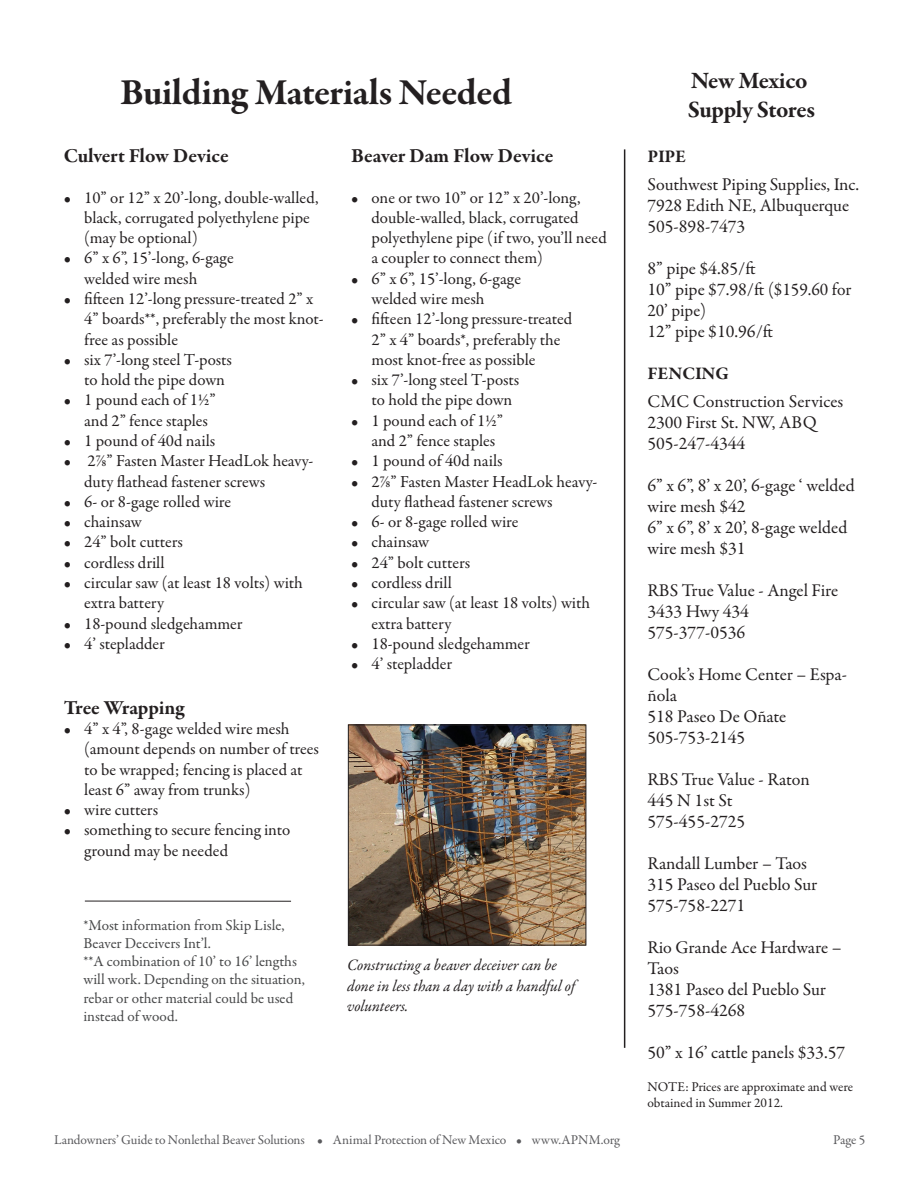
<style>
.page{position:relative;width:918px;height:1188px;background:#fff}
.page>*{position:absolute;margin:0;border:0;box-sizing:border-box;transform-origin:0 0}
.t1{font:700 37.5px "Garamond Premr Pro";letter-spacing:-.01em;color:#231f20}
.t2{font:700 24px "Garamond Premr Pro";letter-spacing:-.02em;color:#231f20}
.t3{font:700 20.25px "Garamond Premr Pro";color:#231f20}
.t4{font:18px/21px "Garamond Premr Pro";color:#231f20}
.t5{font:700 18px "Garamond Premr Pro";color:#231f20}
.t6{font:16.95px/20.2px "Garamond Premr Pro";color:#231f20}
.t7{font:italic 16.05px/20.2px "Garamond Premr Pro";color:#231f20}
.t8{font:15.15px/18.3px "Garamond Premr Pro";letter-spacing:-.005em;color:#464748}
.t9{font:13.5px "Garamond Premr Pro";letter-spacing:-.01em;color:#5a5a5d}
.t10{font:13.5px/16.5px "Garamond Premr Pro";letter-spacing:-.005em;color:#231f20}
</style>
<div class="page">
<img style="left:350px;top:727px;width:234px;height:217px">
<div style="left:348px;top:725px;width:238px;height:221px;border:1px solid #231f20"></div>
<hr style="left:85px;top:901px;width:206px;height:1px;background:#231f20">
<hr style="left:624px;top:149px;width:1px;height:899px;background:#231f20">
<p class="t1" style="left:120px;top:69px;width:394px">Building Materials Needed</p>
<p class="t3" style="left:64px;top:143px;width:166px">Culvert Flow Device</p>
<p class="t6" style="left:84px;top:188px;width:236px;text-indent:-20px">• 10” or 12” x 20’-long, double-walled, black, corrugated polyethylene pipe (may be optional)</p>
<p class="t6" style="left:64px;top:248px;width:171px">• 6” x 6”, 15’-long, 6-gage</p>
<p class="t6" style="left:84px;top:269px;width:115px">welded wire mesh</p>
<p class="t6" style="left:84px;top:289px;width:241px;text-indent:-20px">• fifteen 12’-long pressure-treated 2” x<br>4” boards**, preferably the most knot&shy;free as possible</p>
<p class="t6" style="left:64px;top:350px;width:170px">• six 7’-long steel T-posts</p>
<p class="t6" style="left:84px;top:370px;width:142px">to hold the pipe down</p>
<p class="t6" style="left:64px;top:390px;width:153px">• 1 pound each of 1½”</p>
<p class="t6" style="left:84px;top:411px;width:125px">and 2” fence staples</p>
<p class="t6" style="left:64px;top:431px;width:153px">• 1 pound of 40d nails</p>
<p class="t6" style="left:84px;top:451px;width:231px;text-indent:-20px">• 27/8” Fasten Master HeadLok heavy&shy;duty flathead fastener screws</p>
<p class="t6" style="left:64px;top:492px;width:169px">• 6- or 8-gage rolled wire</p>
<p class="t6" style="left:64px;top:512px;width:80px">• chainsaw</p>
<p class="t6" style="left:64px;top:532px;width:120px">• 24” bolt cutters</p>
<p class="t6" style="left:64px;top:553px;width:102px">• cordless drill</p>
<p class="t6" style="left:84px;top:573px;width:220px;text-indent:-20px">• circular saw (at least 18 volts) with extra battery</p>
<p class="t6" style="left:64px;top:614px;width:180px">• 18-pound sledgehammer</p>
<p class="t6" style="left:64px;top:634px;width:102px">• 4’ stepladder</p>
<p class="t3" style="left:64px;top:695px;width:122px">Tree Wrapping</p>
<p class="t6" style="left:84px;top:719px;width:236px;text-indent:-20px">• 4” x 4”, 8-gage welded wire mesh (amount depends on number of trees to be wrapped; fencing is placed at least 6” away from trunks)</p>
<p class="t6" style="left:64px;top:800px;width:96px">• wire cutters</p>
<p class="t6" style="left:84px;top:820px;width:208px;text-indent:-20px">• something to secure fencing into ground may be needed</p>
<p class="t3" style="left:351px;top:143px;width:204px">Beaver Dam Flow Device</p>
<p class="t6" style="left:372px;top:188px;width:237px;text-indent:-20px">• one or two 10” or 12” x 20’-long, double-walled, black, corrugated polyethylene pipe (if two, you’ll need a coupler to connect them)</p>
<p class="t6" style="left:351px;top:269px;width:171px">• 6” x 6”, 15’-long, 6-gage</p>
<p class="t6" style="left:372px;top:289px;width:115px">welded wire mesh</p>
<p class="t6" style="left:351px;top:309px;width:223px">• fifteen 12’-long pressure-treated</p>
<p class="t6" style="left:372px;top:330px;width:190px">2” x 4” boards*, preferably the</p>
<p class="t6" style="left:372px;top:350px;width:165px">most knot-free as possible</p>
<p class="t6" style="left:351px;top:370px;width:170px">• six 7’-long steel T-posts</p>
<p class="t6" style="left:372px;top:390px;width:142px">to hold the pipe down</p>
<p class="t6" style="left:351px;top:411px;width:153px">• 1 pound each of 1½”</p>
<p class="t6" style="left:372px;top:431px;width:125px">and 2” fence staples</p>
<p class="t6" style="left:351px;top:451px;width:153px">• 1 pound of 40d nails</p>
<p class="t6" style="left:372px;top:472px;width:227px;text-indent:-20px">• 27/8” Fasten Master HeadLok heavy&shy;duty flathead fastener screws</p>
<p class="t6" style="left:351px;top:512px;width:169px">• 6- or 8-gage rolled wire</p>
<p class="t6" style="left:351px;top:532px;width:80px">• chainsaw</p>
<p class="t6" style="left:351px;top:553px;width:120px">• 24” bolt cutters</p>
<p class="t6" style="left:351px;top:573px;width:102px">• cordless drill</p>
<p class="t6" style="left:372px;top:593px;width:220px;text-indent:-20px">• circular saw (at least 18 volts) with extra battery</p>
<p class="t6" style="left:351px;top:634px;width:180px">• 18-pound sledgehammer</p>
<p class="t6" style="left:351px;top:654px;width:102px">• 4’ stepladder</p>
<p class="t8" style="left:84px;top:916px;width:203px">*Most information from Skip Lisle,<br>Beaver Deceivers Int’l.</p>
<p class="t8" style="left:84px;top:953px;width:223px">**A combination of 10’ to 16’ lengths will work. Depending on the situation, rebar or other material could be used instead of wood.</p>
<p class="t7" style="left:347px;top:956px;width:229px">Constructing a beaver deceiver can be done in less than a day with a handful of volunteers.</p>
<p class="t2" style="left:691px;top:66px;width:118px">New Mexico</p>
<p class="t2" style="left:688px;top:95px;width:129px">Supply Stores</p>
<p class="t5" style="left:647px;top:146px;width:40px">PIPE</p>
<p class="t4" style="left:647px;top:174px;width:213px">Southwest Piping Supplies, Inc.</p>
<p class="t4" style="left:647px;top:195px;width:203px">7928 Edith NE, Albuquerque</p>
<p class="t4" style="left:647px;top:216px;width:99px">505-898-7473</p>
<p class="t4" style="left:647px;top:258px;width:110px">8” pipe $4.85/ft</p>
<p class="t4" style="left:647px;top:279px;width:206px">10” pipe $7.98/ft ($159.60 for<br>20’ pipe)</p>
<p class="t4" style="left:647px;top:321px;width:127px">12” pipe $10.96/ft</p>
<p class="t5" style="left:647px;top:363px;width:83px">FENCING</p>
<p class="t4" style="left:647px;top:391px;width:198px">CMC Construction Services</p>
<p class="t4" style="left:647px;top:412px;width:171px">2300 First St. NW, ABQ</p>
<p class="t4" style="left:647px;top:433px;width:99px">505-247-4344</p>
<p class="t4" style="left:647px;top:475px;width:209px">6” x 6”, 8’ x 20’, 6-gage ‘ welded wire mesh $42</p>
<p class="t4" style="left:647px;top:517px;width:201px">6” x 6”, 8’ x 20’, 8-gage welded wire mesh $31</p>
<p class="t4" style="left:647px;top:580px;width:192px">RBS True Value - Angel Fire</p>
<p class="t4" style="left:647px;top:601px;width:103px">3433 Hwy 434</p>
<p class="t4" style="left:647px;top:622px;width:99px">575-377-0536</p>
<p class="t4" style="left:647px;top:664px;width:201px">Cook’s Home Center – Espa&shy;ñola</p>
<p class="t4" style="left:647px;top:706px;width:140px">518 Paseo De Oñate</p>
<p class="t4" style="left:647px;top:727px;width:99px">505-753-2145</p>
<p class="t4" style="left:647px;top:769px;width:164px">RBS True Value - Raton</p>
<p class="t4" style="left:647px;top:790px;width:87px">445 N 1st St</p>
<p class="t4" style="left:647px;top:811px;width:99px">575-455-2725</p>
<p class="t4" style="left:647px;top:853px;width:161px">Randall Lumber – Taos</p>
<p class="t4" style="left:647px;top:874px;width:171px">315 Paseo del Pueblo Sur</p>
<p class="t4" style="left:647px;top:895px;width:99px">575-758-2271</p>
<p class="t4" style="left:647px;top:937px;width:196px">Rio Grande Ace Hardware –<br>Taos</p>
<p class="t4" style="left:647px;top:979px;width:180px">1381 Paseo del Pueblo Sur</p>
<p class="t4" style="left:647px;top:1000px;width:99px">575-758-4268</p>
<p class="t4" style="left:647px;top:1042px;width:199px">50” x 16’ cattle panels $33.57</p>
<p class="t10" style="left:647px;top:1079px;width:207px">NOTE: Prices are approximate and were obtained in Summer 2012.</p>
<p class="t9" style="left:54px;top:1131px;width:567px">Landowners’ Guide to Nonlethal Beaver Solutions • Animal Protection of New Mexico • www.APNM.org</p>
<p class="t9" style="left:833px;top:1131px;width:34px">Page 5</p>
</div>
